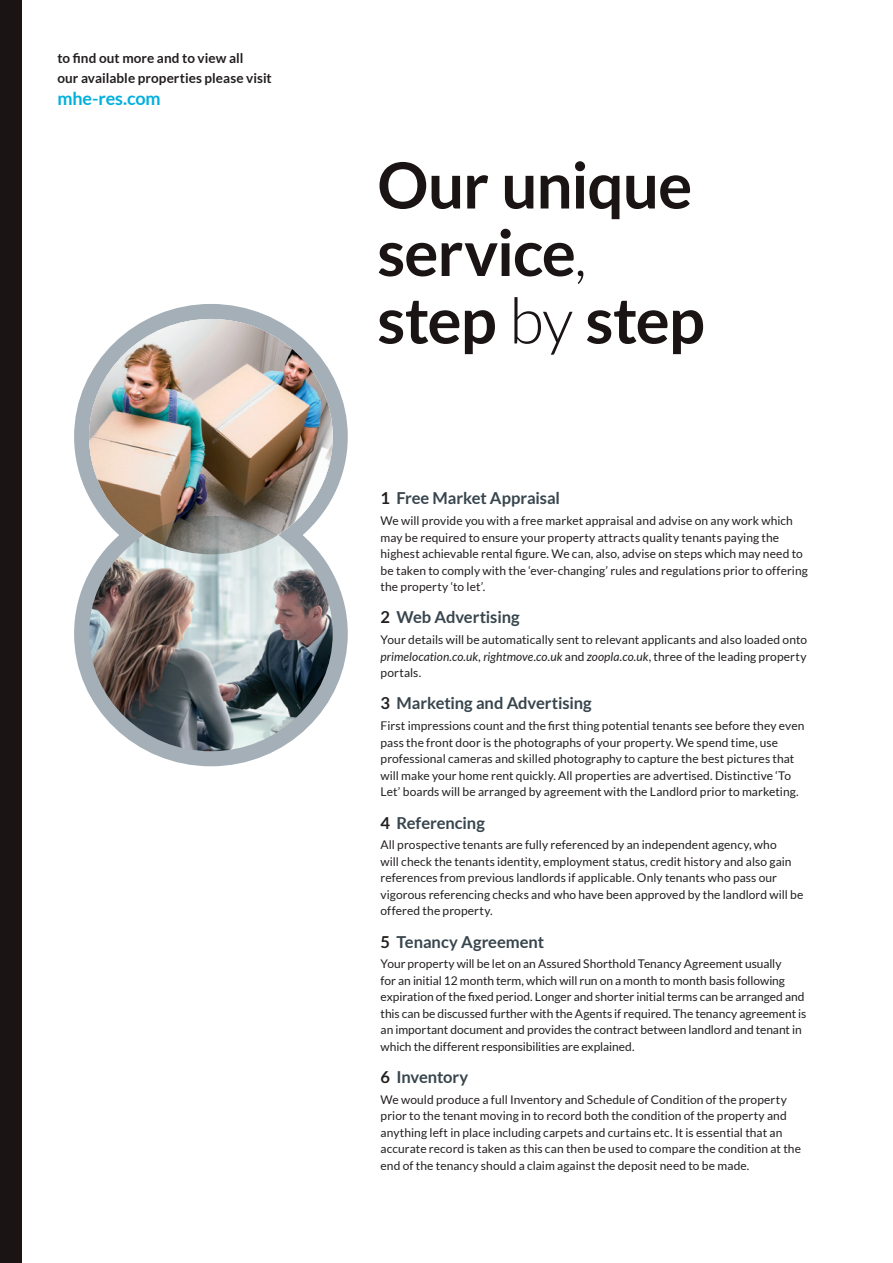
<style>
.page{position:relative;width:893px;height:1263px;background:#fff}
.page>*{position:absolute;margin:0;border:0;box-sizing:border-box;transform-origin:0 0}
.Page_Head{font:700 63.75px/67.5px "Lato";letter-spacing:-.015em;color:#1a1415}
.Find_out_more_web{font:700 18px "Lato";letter-spacing:-.005em;color:#00b0dc}
.Step_by_Step_Head{font:700 16.5px "Lato";letter-spacing:-.005em;color:#38454d}
.Find_out_more{font:700 13.5px/19.5px "Lato";letter-spacing:.005em;color:#231f20}
.Step_by_Step_Body{font:12px/16.5px "Lato";letter-spacing:.005em;color:#231f20}
.s1{font-weight:300}
.s2{color:#231f20}
.s3{font-style:italic}
</style>
<div class="page">
<div style="left:0;top:0;width:21px;height:1263px;background:#1a1415"></div>
<svg style="left:74px;top:304px;width:274px;height:463px"></svg>
<img style="left:89px;top:319px;width:244px;height:197px">
<img style="left:89px;top:516px;width:244px;height:235px">
<p class="Find_out_more" style="left:57px;top:49px;width:216px">to find out more and to view all<br>our available properties please visit</p>
<p class="Find_out_more_web" style="left:57px;top:89px;width:105px">mhe-res.com</p>
<p class="Page_Head" style="left:377px;top:151px;width:329px">Our unique service<span class="s1">, </span>step <span class="s1">by</span> step</p>
<p class="Step_by_Step_Head" style="left:381px;top:489px;width:181px"><span class="s2">1</span> Free Market Appraisal</p>
<p class="Step_by_Step_Body" style="left:381px;top:512px;width:429px">We will provide you with a free market appraisal and advise on any work which may be required to ensure your property attracts quality tenants paying the highest achievable rental figure. We can, also, advise on steps which may need to be taken to comply with the ‘ever-changing’ rules and regulations prior to offering the property ‘to let’.</p>
<p class="Step_by_Step_Head" style="left:381px;top:608px;width:141px"><span class="s2">2</span> Web Advertising</p>
<p class="Step_by_Step_Body" style="left:381px;top:631px;width:428px;text-align:justify">Your details will be automatically sent to relevant applicants and also loaded onto <span class="s3">primelocation.co.uk, rightmove.co.uk</span> and <span class="s3">zoopla.co.uk</span>, three of the leading property portals.</p>
<p class="Step_by_Step_Head" style="left:381px;top:694px;width:213px"><span class="s2">3</span> Marketing and Advertising</p>
<p class="Step_by_Step_Body" style="left:381px;top:717px;width:425px">First impressions count and the first thing potential tenants see before they even pass the front door is the photographs of your property. We spend time, use professional cameras and skilled photography to capture the best pictures that will make your home rent quickly. All properties are advertised. Distinctive ‘To Let’ boards will be arranged by agreement with the Landlord prior to marketing.</p>
<p class="Step_by_Step_Head" style="left:381px;top:813px;width:106px"><span class="s2">4</span> Referencing</p>
<p class="Step_by_Step_Body" style="left:381px;top:836px;width:424px">All prospective tenants are fully referenced by an independent agency, who<br>will check the tenants identity, employment status, credit history and also gain references from previous landlords if applicable. Only tenants who pass our vigorous referencing checks and who have been approved by the landlord will be offered the property.</p>
<p class="Step_by_Step_Head" style="left:381px;top:932px;width:165px"><span class="s2">5</span> Tenancy Agreement</p>
<p class="Step_by_Step_Body" style="left:381px;top:955px;width:427px">Your property will be let on an Assured Shorthold Tenancy Agreement usually<br>for an initial 12 month term, which will run on a month to month basis following expiration of the fixed period. Longer and shorter initial terms can be arranged and this can be discussed further with the Agents if required. The tenancy agreement is an important document and provides the contract between landlord and tenant in which the different responsibilities are explained.</p>
<p class="Step_by_Step_Head" style="left:381px;top:1067px;width:89px"><span class="s2">6</span> Inventory</p>
<p class="Step_by_Step_Body" style="left:381px;top:1091px;width:422px">We would produce a full Inventory and Schedule of Condition of the property prior to the tenant moving in to record both the condition of the property and anything left in place including carpets and curtains etc. It is essential that an accurate record is taken as this can then be used to compare the condition at the end of the tenancy should a claim against the deposit need to be made.</p>
</div>
